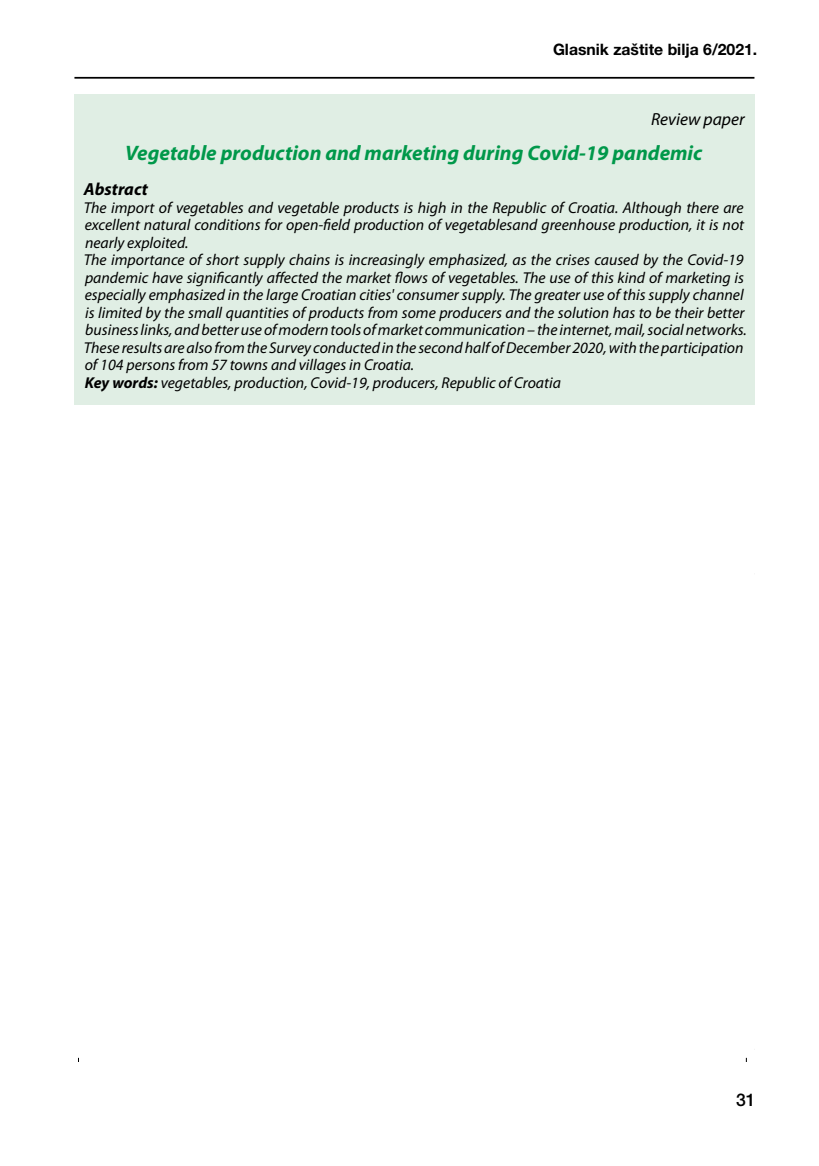
<style>
.page{position:relative;width:819px;height:1166px;background:#fff}
.page>*{position:absolute;margin:0;border:0;box-sizing:border-box;transform-origin:0 0}
.t1{font:italic 700 21px "Myriad Pro";color:#00984a}
.t2{font:italic 17.5px "Myriad Pro";color:#000}
.t3{font:italic 700 17.5px "Myriad Pro";color:#000}
.t4{font:500 17.5px "Helvetica Neue LT Pro";color:#000}
.t5{font:italic 15.75px/17.5px "Myriad Pro";color:#000}
.t6{font:700 15.75px "Helvetica Neue LT Pro";color:#000}
.s1{font-weight:700}
</style>
<div class="page">
<hr style="left:74px;top:77px;width:680px;height:2px;background:#000">
<div style="left:74px;top:94px;width:680px;height:311px;background:#e0eee4"></div>
<p class="t6" style="left:553px;top:40px;width:206px">Glasnik zaštite bilja 6/2021.</p>
<p class="t2" style="left:651px;top:108px;width:95px">Review paper</p>
<h1 class="t1" style="left:125px;top:139px;width:578px">Vegetable production and marketing during Covid-19 pandemic</h1>
<p class="t3" style="left:84px;top:178px;width:66px">Abstract</p>
<p class="t5" style="left:84px;top:198px;width:664px">The import of vegetables and vegetable products is high in the Republic of Croatia. Although there are excellent natural conditions for open-field production of vegetablesand greenhouse production, it is not nearly exploited.<br>The importance of short supply chains is increasingly emphasized, as the crises caused by the Covid-19 pandemic have significantly affected the market flows of vegetables. The use of this kind of marketing is especially emphasized in the large Croatian cities' consumer supply. The greater use of this supply channel is limited by the small quantities of products from some producers and the solution has to be their better business links, and better use of modern tools of market communication – the internet, mail, social networks.<br>These results are also from the Survey conducted in the second half of December 2020, with the participation of 104 persons from 57 towns and villages in Croatia.<br><span class="s1">Key words:</span> vegetables, production, Covid-19, producers, Republic of Croatia</p>
<p class="t4" style="left:736px;top:1090px;width:21px">31</p>
</div>
